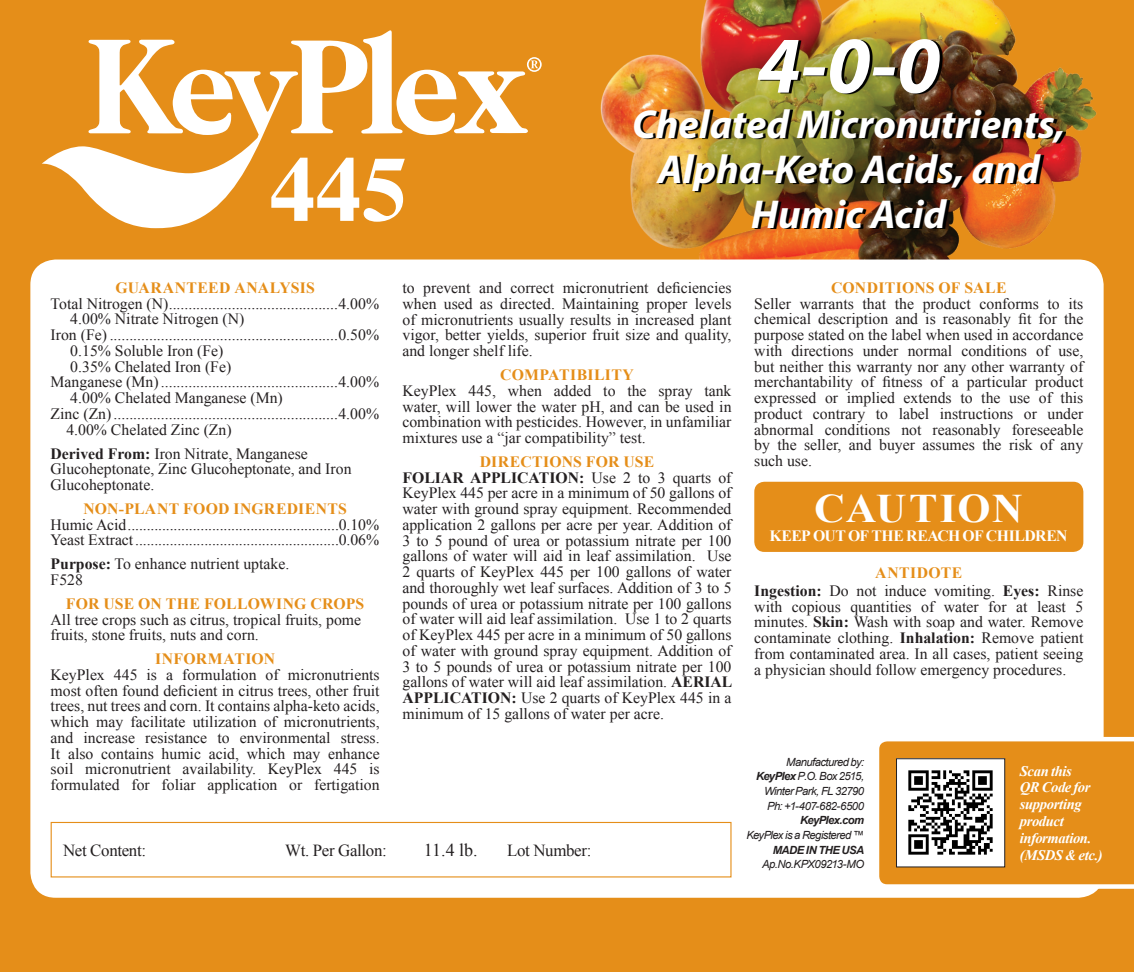
<style>
.page{position:relative;width:1134px;height:972px;background:#e58e19}
.page>*{position:absolute;margin:0;border:0;box-sizing:border-box;transform-origin:0 0}
.t1{font:italic 700 81px "Myriad Pro";color:#fff}
.t2{font:italic 700 40.5px/45px "Myriad Pro";color:#fff;text-align:center}
.t3{font:700 40.5px "Times New Roman";letter-spacing:.03em;color:#fff;scale:1.05 1}
.t4{font:18px "Times New Roman";color:#231f20}
.t5{font:15.75px/15.8px "Times New Roman";color:#231f20;text-align:justify}
.t6{font:700 15.75px "Times New Roman";letter-spacing:.015em;color:#e58e19}
.t7{font:700 15.75px "Times New Roman";letter-spacing:-.035em;color:#fff}
.t8{font:italic 700 14.62px/16.9px "Times New Roman";letter-spacing:-.03em;color:#fff}
.t9{font:italic 11.25px/14.6px "Arial";letter-spacing:-.05em;color:#231f20;text-align:right}
.s1{font-weight:700}
</style>
<div class="page">
<img style="left:573px;top:0;width:530px;height:277px">
<div style="left:30px;top:260px;width:1074px;height:638px;background:#fff;border-radius:25px"></div>
<img style="left:636px;top:40px;width:430px;height:189px">
<div style="left:754px;top:482px;width:329px;height:70px;background:#e58e19;border-radius:10px"></div>
<svg style="left:42px;top:30px;width:500px;height:198px"></svg>
<svg style="left:271px;top:158px;width:134px;height:64px"></svg>
<div style="left:51px;top:822px;width:681px;height:56px;border:1px solid #e58e19"></div>
<svg style="left:879px;top:737px;width:255px;height:152px"></svg>
<img style="left:898px;top:760px;width:105px;height:105px">
<div style="left:896px;top:758px;width:109px;height:109px;border:1px solid #231f20"></div>
<p class="t6" style="left:115px;top:277px;width:201px">GUARANTEED ANALYSIS</p>
<p class="t5" style="left:51px;top:295px;width:330px">Total Nitrogen (N)...........................................4.00%</p>
<p class="t5" style="left:70px;top:311px;width:176px">4.00% Nitrate Nitrogen (N)</p>
<p class="t5" style="left:51px;top:327px;width:330px">Iron (Fe) ..........................................................0.50%</p>
<p class="t5" style="left:70px;top:343px;width:155px">0.15% Soluble Iron (Fe)</p>
<p class="t5" style="left:70px;top:358px;width:162px">0.35% Chelated Iron (Fe)</p>
<p class="t5" style="left:51px;top:374px;width:330px">Manganese (Mn).............................................4.00%</p>
<p class="t5" style="left:70px;top:390px;width:214px">4.00% Chelated Manganese (Mn)</p>
<p class="t5" style="left:51px;top:406px;width:330px">Zinc (Zn).........................................................4.00%</p>
<p class="t5" style="left:66px;top:421px;width:167px">4.00% Chelated Zinc (Zn)</p>
<p class="t5" style="left:51px;top:445px;width:302px;text-align:left"><span class="s1">Derived From:</span> Iron Nitrate, Manganese<br>Glucoheptonate, Zinc Glucoheptonate, and Iron<br>Glucoheptonate.</p>
<p class="t6" style="left:83px;top:498px;width:265px">NON-PLANT FOOD INGREDIENTS</p>
<p class="t5" style="left:51px;top:516px;width:330px">Humic Acid.......................................................0.10%</p>
<p class="t5" style="left:51px;top:532px;width:330px">Yeast Extract.....................................................0.06%</p>
<p class="t5" style="left:51px;top:556px;width:240px"><span class="s1">Purpose:</span> To enhance nutrient uptake.</p>
<p class="t5" style="left:51px;top:572px;width:34px">F528</p>
<p class="t6" style="left:66px;top:593px;width:300px">FOR USE ON THE FOLLOWING CROPS</p>
<p class="t5" style="left:51px;top:611px;width:312px">All tree crops such as citrus, tropical fruits, pome fruits, stone fruits, nuts and corn.</p>
<p class="t6" style="left:155px;top:648px;width:122px">INFORMATION</p>
<p class="t5" style="left:51px;top:667px;width:331px">KeyPlex 445 is a formulation of micronutrients most often found deficient in citrus trees, other fruit trees, nut trees and corn. It contains alpha-keto acids, which may facilitate utilization of micronutrients, and increase resistance to environmental stress.<br>It also contains humic acid, which may enhance soil micronutrient availability. KeyPlex 445 is formulated for foliar application or fertigation</p>
<p class="t1" style="left:757px;top:13px;width:185px">4-0-0</p>
<p class="t2" style="left:632px;top:100px;width:434px">Chelated Micronutrients,<br>Alpha-Keto Acids, and<br>Humic Acid</p>
<p class="t5" style="left:402px;top:280px;width:331px">to prevent and correct micronutrient deficiencies when used as directed. Maintaining proper levels of micronutrients usually results in increased plant vigor, better yields, superior fruit size and quality, and longer shelf life.</p>
<p class="t6" style="left:500px;top:364px;width:135px">COMPATIBILITY</p>
<p class="t5" style="left:402px;top:382px;width:331px">KeyPlex 445, when added to the spray tank water, will lower the water pH, and can be used in combination with pesticides. However, in unfamiliar mixtures use a “jar compatibility” test.</p>
<p class="t6" style="left:480px;top:451px;width:176px">DIRECTIONS FOR USE</p>
<p class="t5" style="left:402px;top:469px;width:331px"><span class="s1">FOLIAR APPLICATION:</span> Use 2 to 3 quarts of KeyPlex 445 per acre in a minimum of 50 gallons of water with ground spray equipment. Recommended application 2 gallons per acre per year. Addition of 3 to 5 pound of urea or potassium nitrate per 100 gallons of water will aid in leaf assimilation. Use 2 quarts of KeyPlex 445 per 100 gallons of water and thoroughly wet leaf surfaces. Addition of 3 to 5 pounds of urea or potassium nitrate per 100 gallons of water will aid leaf assimilation. Use 1 to 2 quarts of KeyPlex 445 per acre in a minimum of 50 gallons of water with ground spray equipment. Addition of 3 to 5 pounds of urea or potassium nitrate per 100 gallons of water will aid leaf assimilation. <span class="s1">AERIAL APPLICATION:</span> Use 2 quarts of KeyPlex 445 in a minimum of 15 gallons of water per acre.</p>
<p class="t6" style="left:831px;top:277px;width:177px">CONDITIONS OF SALE</p>
<p class="t5" style="left:754px;top:295px;width:331px">Seller warrants that the product conforms to its chemical description and is reasonably fit for the purpose stated on the label when used in accordance with directions under normal conditions of use, but neither this warranty nor any other warranty of merchantability of fitness of a particular product expressed or implied extends to the use of this product contrary to label instructions or under abnormal conditions not reasonably foreseeable by the seller, and buyer assumes the risk of any such use.</p>
<p class="t3" style="left:814px;top:480px;width:200px">CAUTION</p>
<p class="t7" style="left:769px;top:525px;width:300px">KEEP OUT OF THE REACH OF CHILDREN</p>
<p class="t6" style="left:875px;top:562px;width:89px">ANTIDOTE</p>
<p class="t5" style="left:754px;top:582px;width:331px"><span class="s1">Ingestion:</span> Do not induce vomiting. <span class="s1">Eyes:</span> Rinse with copious quantities of water for at least 5 minutes. <span class="s1">Skin:</span> Wash with soap and water. Remove contaminate clothing. <span class="s1">Inhalation:</span> Remove patient from contaminated area. In all cases, patient seeing a physician should follow emergency procedures.</p>
<p class="t4" style="left:424px;top:838px;width:55px">11.4 lb.</p>
<p class="t9" style="left:746px;top:755px;width:119px">Manufactured by:<br><span class="s1">KeyPlex</span> P.O. Box 2515,<br>Winter Park, FL 32790<br>Ph: +1-407-682-6500<br><span class="s1">KeyPlex.com<br></span>KeyPlex is a Registered ™<br><span class="s1">MADE IN THE USA<br></span>Ap.No.KPX09213-MO</p>
<p class="t8" style="left:1020px;top:762px;width:73px">Scan this<br>QR Code for supporting product information.</p>
<p class="t8" style="left:1020px;top:846px;width:84px">(MSDS &amp; etc.)</p>
</div>
